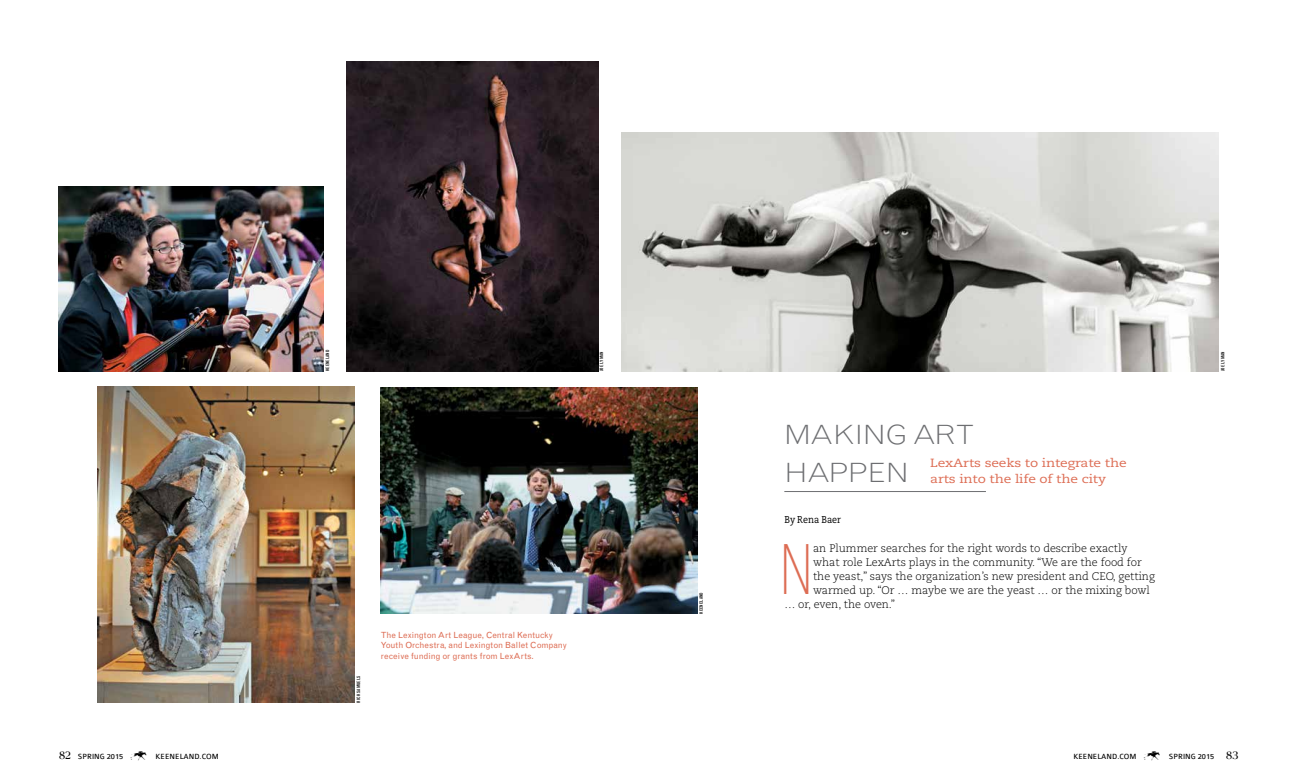
<style>
.page{position:relative;width:1296px;height:783px;background:#fff}
.page>*{position:absolute;margin:0;border:0;box-sizing:border-box;transform-origin:0 0}
.t1{font:300 69.3px "Grotesque MT Std";color:#dd6d54;scale:.65 1}
.t2{font:300 26.6px/38px "Grotesque MT Std";letter-spacing:-.01em;color:#6d6e71;scale:1.16 1}
.t3{font:18px "Keen DB";color:#000}
.t4{font:11.9px/16px "Caecilia LT Std";letter-spacing:-.01em;color:#dd6d54;scale:1.16 1}
.t5{font:300 11px "Caecilia LT Std";letter-spacing:-.005em;color:#000}
.t6{font:10px "Caecilia LT Std";color:#000;scale:.9 1}
.t7{font:8.5px/10.2px "Grotesque MT Std";color:#dd6d54}
.t8{font:8px "Colaborate";color:#000}
.t9{font:condensed 4.5px "Grotesque MT Std";letter-spacing:.01em;color:#000;scale:1.11 1}
.s1{font-family:"Americana Std";font-weight:700;font-size:12.1px}
</style>
<div class="page">
<hr style="left:784px;top:491px;width:202px;height:1px;background:#6d6e71">
<img style="left:58px;top:186px;width:266px;height:185px">
<img style="left:381px;top:387px;width:316px;height:227px">
<img style="left:97px;top:387px;width:258px;height:316px">
<img style="left:621px;top:132px;width:597px;height:239px">
<img style="left:347px;top:62px;width:251px;height:309px">
<p class="t9" style="left:325px;top:371px;width:21px;rotate:-90deg">KEENELAND</p>
<p class="t9" style="left:599px;top:371px;width:20px;rotate:-90deg">JOE LYMAN</p>
<p class="t9" style="left:356px;top:703px;width:26px;rotate:-90deg">RICK SAMUELS</p>
<p class="t7" style="left:381px;top:630px;width:187px">The Lexington Art League, Central Kentucky<br>Youth Orchestra, and Lexington Ballet Company receive funding or grants from LexArts.</p>
<p class="t9" style="left:698px;top:614px;width:21px;rotate:-90deg">KEENELAND</p>
<h2 class="t2" style="left:784px;top:416px;width:166px">MAKING ART<br>HAPPEN</h2>
<p class="t4" style="left:930px;top:455px;width:171px">LexArts seeks to integrate the arts into the life of the city</p>
<p class="t6" style="left:784px;top:514px;width:65px">By Rena Baer</p>
<h1 class="t1" style="left:780px;top:528px;width:53px">N</h1>
<p class="t5" style="left:813px;top:542px;width:316px">an Plummer searches for the right words to describe exactly</p>
<p class="t5" style="left:813px;top:556px;width:330px">what role LexArts plays in the community. “We are the food for</p>
<p class="t5" style="left:813px;top:570px;width:343px">the yeast,” says the organization’s new president and CEO, getting</p>
<p class="t5" style="left:813px;top:584px;width:338px">warmed up. “Or … maybe we are the yeast … or the mixing bowl</p>
<p class="t5" style="left:784px;top:598px;width:112px">… or, even, the oven.”</p>
<p class="t9" style="left:1220px;top:371px;width:20px;rotate:-90deg">JOE LYMAN</p>
<p class="t8" style="left:59px;top:752px;width:66px"><span class="s1">82</span> SPRING 2015</p>
<h3 class="t3" style="left:130px;top:746px;width:19px">K</h3>
<p class="t8" style="left:156px;top:752px;width:65px">KEENELAND.COM</p>
<p class="t8" style="left:1073px;top:752px;width:65px">KEENELAND.COM</p>
<h3 class="t3" style="left:1144px;top:746px;width:19px">K</h3>
<p class="t8" style="left:1169px;top:752px;width:71px">SPRING 2015 <span class="s1">83</span></p>
</div>
